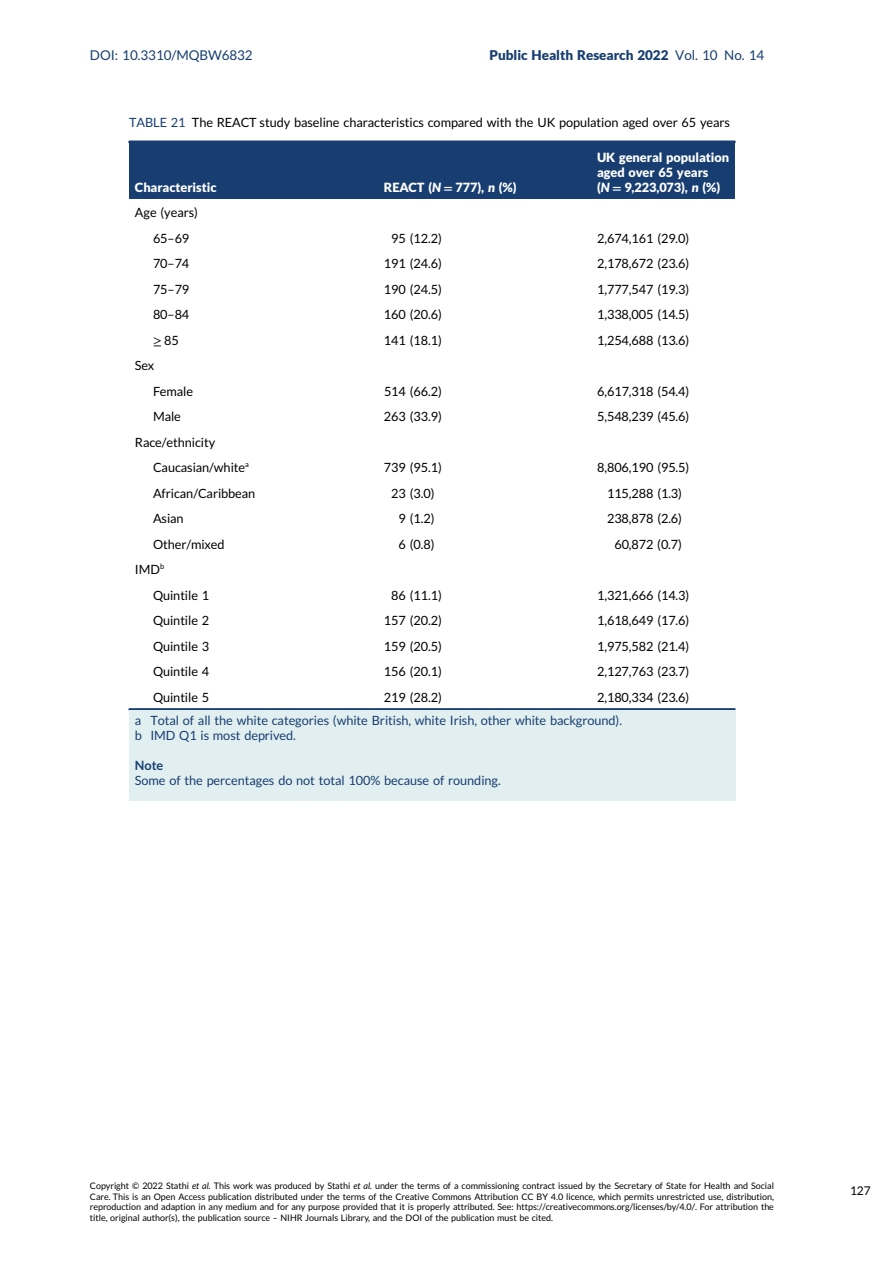
<style>
.page{position:relative;width:893px;height:1263px;background:#fff}
.page>*{position:absolute;margin:0;border:0;box-sizing:border-box;transform-origin:0 0}
.t1{font:13.5px "Adv T Tfac 587 ca.B";color:#183e71}
.t2{font:13.5px "Adv T Ta 9 c 1 b 374";color:#183e71}
.t3{font:12.75px/25.5px "Adv T Ta 9 c 1 b 374";color:#000}
.t4{font:12.75px/15px "Adv T Ta 9 c 1 b 374";color:#183e71}
.t5{font:12.75px/15px "Adv T Tfac 587 ca.B";color:#fff}
.t6{font:12.75px "Adv TT6071803 a.B";color:#183e71}
.t7{font:12px "Adv T Ta 9 c 1 b 374";color:#000}
.t8{font:9px/10.5px "Adv T Ta 9 c 1 b 374";color:#000;text-align:justify}
.s1{font-family:"Adv T Ta 9 c 1 b 374"}
.s2{color:#183e71}
.s3{font-family:"Adv T Tdc 76 ebec.BI"}
.s4{font-family:"Adv TT8 b 40 f 9 c 2.B"}
.s5{font-style:inherit}
.s6{font-family:"Adv T Td 877 c 31 c"}
.s7{font-family:"Adv T Teb 5 f 0 e 55.I"}
</style>
<div class="page">
<div style="left:129px;top:142px;width:255px;height:57px;background:#183e71"></div>
<div style="left:375px;top:142px;width:222px;height:57px;background:#183e71"></div>
<div style="left:516px;top:142px;width:219px;height:57px;background:#183e71"></div>
<hr style="left:129px;top:141px;width:606px;height:1px;background:#183e71">
<hr style="left:129px;top:709px;width:606px;height:1px;background:#183e71">
<div style="left:129px;top:710px;width:606px;height:31px;background:#e1eff0"></div>
<div style="left:129px;top:725px;width:606px;height:46px;background:#e1eff0"></div>
<div style="left:129px;top:770px;width:606px;height:31px;background:#e1eff0"></div>
<p class="t2" style="left:90px;top:50px;width:164px">DOI: 10.3310/MQBW6832</p>
<p class="t1" style="left:489px;top:50px;width:276px">Public Health Research 2022 <span class="s1">Vol. 10 No. 14</span></p>
<p class="t3" style="left:129px;top:111px;width:602px"><span class="s2">TABLE 21</span> The REACT study baseline characteristics compared with the UK population aged over 65 years</p>
<p class="t5" style="left:135px;top:181px;width:83px">Characteristic</p>
<p class="t5" style="left:384px;top:181px;width:134px">REACT (<span class="s3">N</span> <span class="s4">=</span> 777), <span class="s3">n</span> (%)</p>
<p class="t5" style="left:597px;top:151px;width:133px">UK general population aged over 65 years<br>(<span class="s3">N</span> <span class="s4">=</span> 9,223,073), <span class="s3">n</span> (%)</p>
<p class="t3" style="left:153px;top:201px;width:46px;text-indent:-18px">Age (years)<br>65<span class="s5">–</span>69</p>
<p class="t3" style="left:391px;top:227px;width:52px">95 (12.2)</p>
<p class="t3" style="left:597px;top:227px;width:94px">2,674,161 (29.0)</p>
<p class="t3" style="left:153px;top:252px;width:38px">70<span class="s5">–</span>74</p>
<p class="t3" style="left:384px;top:252px;width:59px">191 (24.6)</p>
<p class="t3" style="left:597px;top:252px;width:94px">2,178,672 (23.6)</p>
<p class="t3" style="left:153px;top:278px;width:38px">75<span class="s5">–</span>79</p>
<p class="t3" style="left:384px;top:278px;width:59px">190 (24.5)</p>
<p class="t3" style="left:597px;top:278px;width:94px">1,777,547 (19.3)</p>
<p class="t3" style="left:153px;top:303px;width:38px">80<span class="s5">–</span>84</p>
<p class="t3" style="left:384px;top:303px;width:59px">160 (20.6)</p>
<p class="t3" style="left:597px;top:303px;width:94px">1,338,005 (14.5)</p>
<p class="t3" style="left:153px;top:329px;width:27px"><span class="s6">≥</span>85</p>
<p class="t3" style="left:384px;top:329px;width:59px">141 (18.1)</p>
<p class="t3" style="left:597px;top:329px;width:94px">1,254,688 (13.6)</p>
<p class="t3" style="left:153px;top:354px;width:41px;text-indent:-18px">Sex<br>Female</p>
<p class="t3" style="left:384px;top:380px;width:59px">514 (66.2)</p>
<p class="t3" style="left:597px;top:380px;width:94px">6,617,318 (54.4)</p>
<p class="t3" style="left:153px;top:405px;width:29px">Male</p>
<p class="t3" style="left:384px;top:405px;width:59px">263 (33.9)</p>
<p class="t3" style="left:597px;top:405px;width:94px">5,548,239 (45.6)</p>
<p class="t3" style="left:153px;top:431px;width:97px;text-indent:-18px">Race/ethnicity<br>Caucasian/white<sup>a</sup></p>
<p class="t3" style="left:384px;top:456px;width:59px">739 (95.1)</p>
<p class="t3" style="left:597px;top:456px;width:94px">8,806,190 (95.5)</p>
<p class="t3" style="left:153px;top:482px;width:104px">African/Caribbean</p>
<p class="t3" style="left:391px;top:482px;width:45px">23 (3.0)</p>
<p class="t3" style="left:607px;top:482px;width:76px">115,288 (1.3)</p>
<p class="t3" style="left:153px;top:507px;width:32px">Asian</p>
<p class="t3" style="left:399px;top:507px;width:37px">9 (1.2)</p>
<p class="t3" style="left:607px;top:507px;width:76px">238,878 (2.6)</p>
<p class="t3" style="left:153px;top:533px;width:73px">Other/mixed</p>
<p class="t3" style="left:399px;top:533px;width:37px">6 (0.8)</p>
<p class="t3" style="left:614px;top:533px;width:69px">60,872 (0.7)</p>
<p class="t3" style="left:153px;top:558px;width:58px;text-indent:-18px">IMD<sup>b<br></sup>Quintile 1</p>
<p class="t3" style="left:391px;top:584px;width:52px">86 (11.1)</p>
<p class="t3" style="left:597px;top:584px;width:94px">1,321,666 (14.3)</p>
<p class="t3" style="left:153px;top:609px;width:58px">Quintile 2</p>
<p class="t3" style="left:384px;top:609px;width:59px">157 (20.2)</p>
<p class="t3" style="left:597px;top:609px;width:94px">1,618,649 (17.6)</p>
<p class="t3" style="left:153px;top:635px;width:58px">Quintile 3</p>
<p class="t3" style="left:384px;top:635px;width:59px">159 (20.5)</p>
<p class="t3" style="left:597px;top:635px;width:94px">1,975,582 (21.4)</p>
<p class="t3" style="left:153px;top:660px;width:58px">Quintile 4</p>
<p class="t3" style="left:384px;top:660px;width:59px">156 (20.1)</p>
<p class="t3" style="left:597px;top:660px;width:94px">2,127,763 (23.7)</p>
<p class="t3" style="left:153px;top:686px;width:58px">Quintile 5</p>
<p class="t3" style="left:384px;top:686px;width:59px">219 (28.2)</p>
<p class="t3" style="left:597px;top:686px;width:94px">2,180,334 (23.6)</p>
<p class="t4" style="left:135px;top:714px;width:489px">a Total of all the white categories (white British, white Irish, other white background). b IMD Q1 is most deprived.</p>
<p class="t6" style="left:135px;top:761px;width:30px">Note</p>
<p class="t4" style="left:135px;top:774px;width:367px">Some of the percentages do not total 100% because of rounding.</p>
<p class="t8" style="left:90px;top:1181px;width:685px">Copyright © 2022 Stathi <span class="s7">et al.</span> This work was produced by Stathi <span class="s7">et al.</span> under the terms of a commissioning contract issued by the Secretary of State for Health and Social Care. This is an Open Access publication distributed under the terms of the Creative Commons Attribution CC BY 4.0 licence, which permits unrestricted use, distribution, reproduction and adaption in any medium and for any purpose provided that it is properly attributed. See: https://creativecommons.org/licenses/by/4.0/. For attribution the title, original author(s), the publication source <span class="s5">–</span> NIHR Journals Library, and the DOI of the publication must be cited.</p>
<p class="t7" style="left:850px;top:1186px;width:22px">127</p>
</div>
